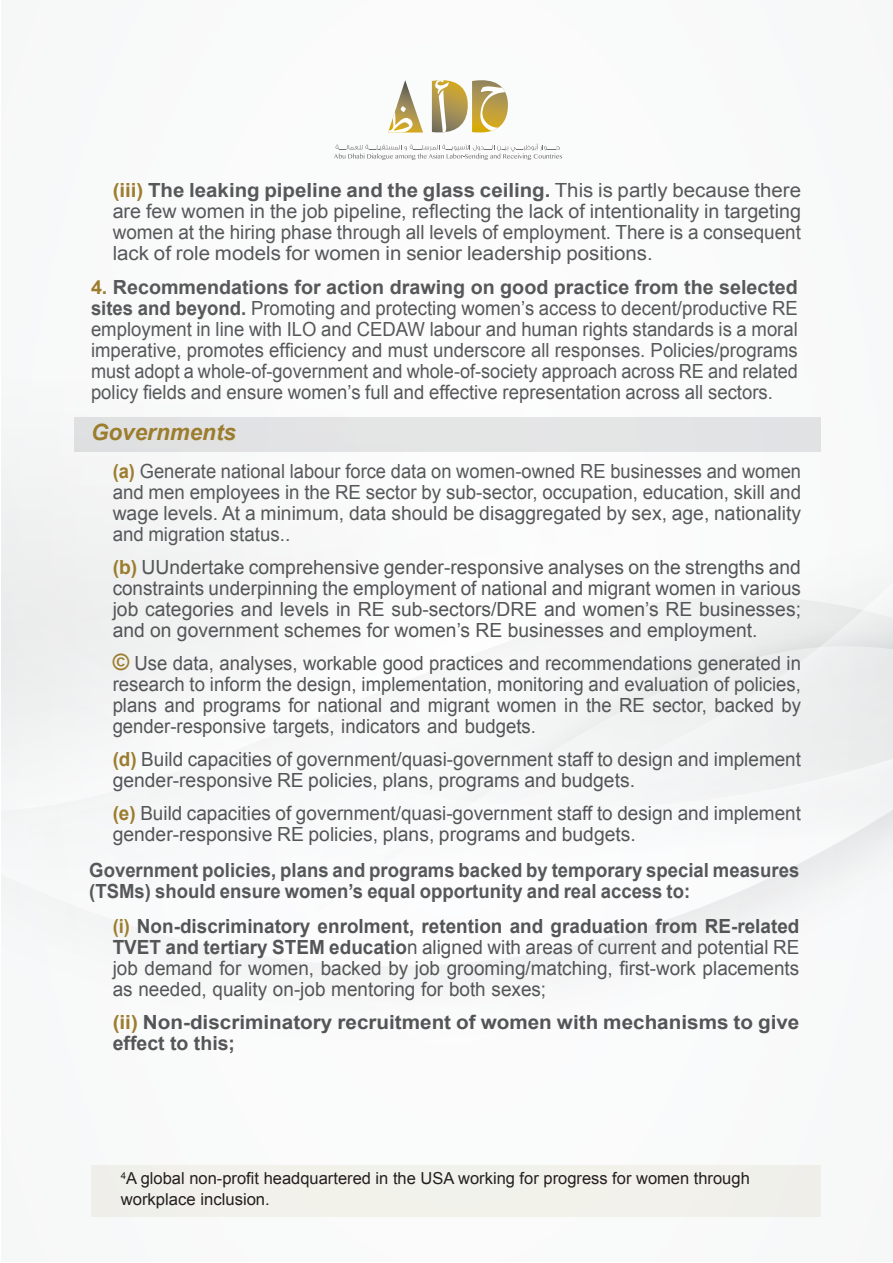
<style>
.page{position:relative;width:893px;height:1263px;background:#fff}
.page>*{position:absolute;margin:0;border:0;box-sizing:border-box;transform-origin:0 0}
.t1{font:italic 700 22.5px "Arial";color:#9c7d2e}
.t2{font:19.5px/21px "Arial";color:#545557;text-align:justify}
.t3{font:19.5px/21px "Arial";color:#57585a;text-align:justify;scale:.95 1}
.t4{font:19.5px/21px "Arial";color:#57585a;text-align:justify;scale:1.05 1}
.t5{font:19.5px/21px "Arial";color:#545557;text-align:justify;scale:.95 1}
.t6{font:19.5px/21px "Arial";color:#57585a;text-align:justify;scale:.94 1}
.t7{font:700 19.5px/21px "Arial";color:#57585a;scale:.95 1}
.t8{font:700 19.5px "Arial";color:#57585a}
.t9{font:700 19.5px "Arial";color:#545557;scale:1.06 1}
.t10{font:700 19.5px "Arial";color:#545557}
.t11{font:16.5px "Arial";color:#231f20}
.s1{font-weight:700;color:#9c7d2e}
.s2{font-weight:700}
.s3{color:#9c7d2e}
.s4{font-weight:700;font-size:22.5px;color:#9c7d2e}
</style>
<div class="page">
<div style="left:2px;top:0;width:891px;height:1261px;background:#f9fafa"></div>
<svg style="left:2px;top:451px;width:891px;height:501px"></svg>
<div style="left:74px;top:417px;width:747px;height:34px;background:#e3e3e5"></div>
<svg style="left:334px;top:80px;width:228px;height:80px"></svg>
<div style="left:91px;top:1165px;width:729px;height:51px;background:#f4f1e8"></div>
<p class="t4" style="left:113px;top:180px;width:657px"><span class="s1">(iii)</span> <span class="s2">The leaking pipeline and the glass ceiling.</span> This is partly because there are few women in the job pipeline, reflecting the lack of intentionality in targeting women at the hiring phase through all levels of employment. There is a consequent lack of role models for women in senior leadership positions.</p>
<p class="t8" style="left:91px;top:274px;width:708px"><span class="s3">4.</span> Recommendations for action drawing on good practice from the selected</p>
<p class="t3" style="left:91px;top:297px;width:746px"><span class="s2">sites and beyond.</span> Promoting and protecting women’s access to decent/productive RE employment in line with ILO and CEDAW labour and human rights standards is a moral imperative, promotes efficiency and must underscore all responses. Policies/programs must adopt a whole-of-government and whole-of-society approach across RE and related policy fields and ensure women’s full and effective representation across all sectors.</p>
<p class="t1" style="left:91px;top:417px;width:147px">Governments</p>
<p class="t6" style="left:113px;top:461px;width:734px"><span class="s1">(a)</span> Generate national labour force data on women-owned RE businesses and women and men employees in the RE sector by sub-sector, occupation, education, skill and wage levels. At a minimum, data should be disaggregated by sex, age, nationality and migration status..</p>
<p class="t2" style="left:113px;top:557px;width:690px"><span class="s1">(b)</span> UUndertake comprehensive gender-responsive analyses on the strengths and constraints underpinning the employment of national and migrant women in various job categories and levels in RE sub-sectors/DRE and women’s RE businesses; and on government schemes for women’s RE businesses and employment.</p>
<p class="t5" style="left:113px;top:653px;width:726px"><span class="s4">©</span> Use data, analyses, workable good practices and recommendations generated in research to inform the design, implementation, monitoring and evaluation of policies, plans and programs for national and migrant women in the RE sector, backed by gender-responsive targets, indicators and budgets.</p>
<p class="t2" style="left:113px;top:749px;width:690px"><span class="s1">(d)</span> Build capacities of government/quasi-government staff to design and implement gender-responsive RE policies, plans, programs and budgets.</p>
<p class="t2" style="left:113px;top:803px;width:690px"><span class="s1">(e)</span> Build capacities of government/quasi-government staff to design and implement gender-responsive RE policies, plans, programs and budgets.</p>
<p class="t7" style="left:89px;top:860px;width:749px">Government policies, plans and programs backed by temporary special measures (TSMs) should ensure women’s equal opportunity and real access to:</p>
<p class="t2" style="left:113px;top:915px;width:688px"><span class="s1">(i)</span> <span class="s2">Non-discriminatory enrolment, retention and graduation from RE-related TVET and tertiary STEM educatio</span>n aligned with areas of current and potential RE job demand for women, backed by job grooming/matching, first-work placements as needed, quality on-job mentoring for both sexes;</p>
<p class="t9" style="left:113px;top:1009px;width:649px"><span class="s3">(ii)</span> Non-discriminatory recruitment of women with mechanisms to give</p>
<p class="t10" style="left:113px;top:1030px;width:124px">effect to this;</p>
<p class="t11" style="left:121px;top:1168px;width:631px"><sup>4</sup>A global non-profit headquartered in the USA working for progress for women through</p>
<p class="t11" style="left:121px;top:1189px;width:151px">workplace inclusion.</p>
</div>
